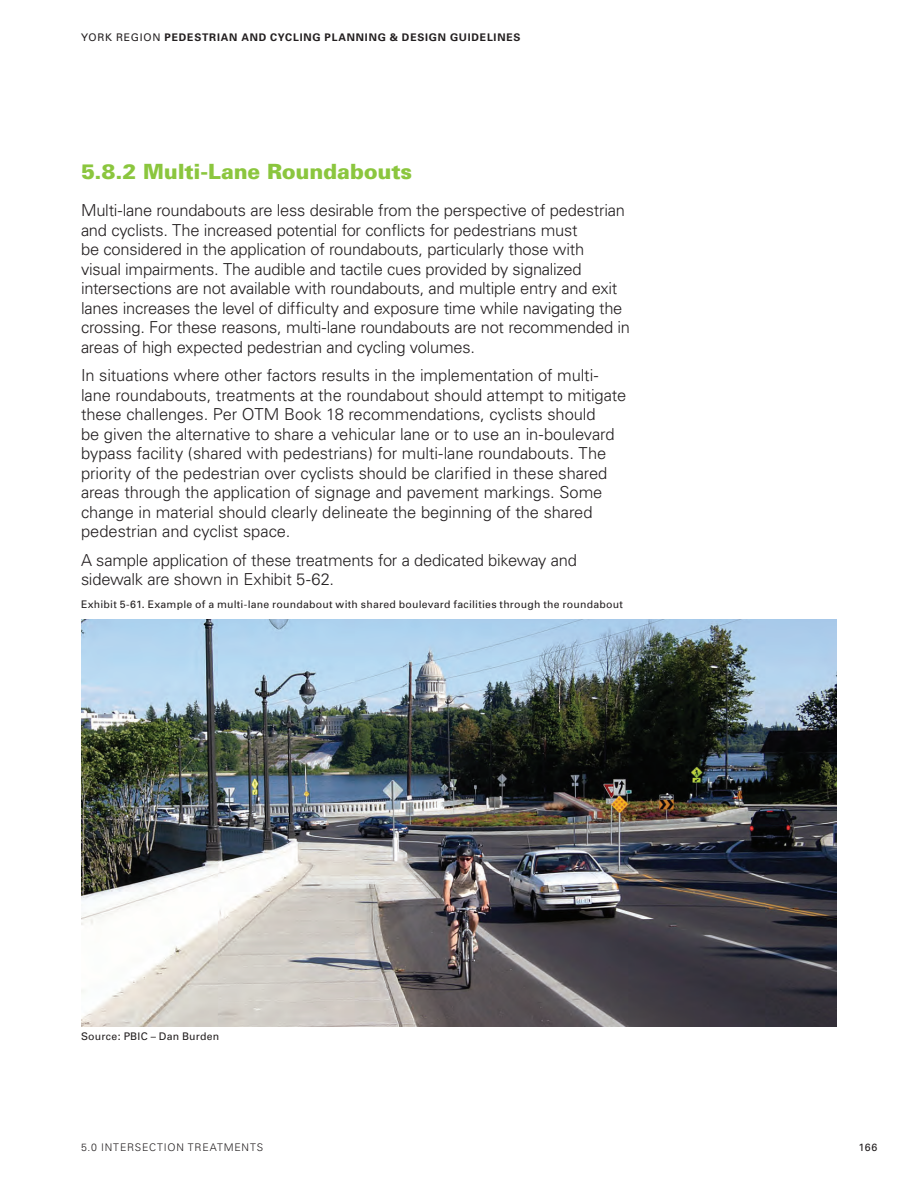
<style>
.page{position:relative;width:918px;height:1188px;background:#fff}
.page>*{position:absolute;margin:0;border:0;box-sizing:border-box;transform-origin:0 0}
.Header_2_1_1{font:900 21px "Univers";letter-spacing:-.01em;color:#8bc63e}
.Body{font:300 16.5px/19.5px "Univers";letter-spacing:-.01em;color:#231f20}
.Caption_1_RAlign{font:10.5px "Univers";letter-spacing:.02em;color:#231f20}
.t1{font:700 10.5px "Univers";letter-spacing:.075em;color:#231f20}
.t2{font:300 10.5px "Univers";letter-spacing:.075em;color:#231f20}
.s1{font-weight:400}
</style>
<div class="page">
<img style="left:81px;top:620px;width:756px;height:407px">
<p class="t1" style="left:81px;top:31px;width:441px"><span class="s1">YORK REGION</span> PEDESTRIAN AND CYCLING PLANNING &amp; DESIGN GUIDELINES</p>
<p class="Header_2_1_1" style="left:81px;top:158px;width:333px">5.8.2 Multi-Lane Roundabouts</p>
<p class="Body" style="left:81px;top:201px;width:551px">Multi-lane roundabouts are less desirable from the perspective of pedestrian and cyclists. The increased potential for conflicts for pedestrians must<br>be considered in the application of roundabouts, particularly those with<br>visual impairments. The audible and tactile cues provided by signalized intersections are not available with roundabouts, and multiple entry and exit lanes increases the level of difficulty and exposure time while navigating the crossing. For these reasons, multi-lane roundabouts are not recommended in areas of high expected pedestrian and cycling volumes.</p>
<p class="Body" style="left:81px;top:366px;width:547px">In situations where other factors results in the implementation of multi&shy;lane roundabouts, treatments at the roundabout should attempt to mitigate these challenges. Per OTM Book 18 recommendations, cyclists should<br>be given the alternative to share a vehicular lane or to use an in-boulevard bypass facility (shared with pedestrians) for multi-lane roundabouts. The priority of the pedestrian over cyclists should be clarified in these shared areas through the application of signage and pavement markings. Some change in material should clearly delineate the beginning of the shared pedestrian and cyclist space.</p>
<p class="Body" style="left:81px;top:550px;width:497px">A sample application of these treatments for a dedicated bikeway and sidewalk are shown in Exhibit 5-62.</p>
<p class="Caption_1_RAlign" style="left:81px;top:598px;width:543px">Exhibit 5-61. Example of a multi-lane roundabout with shared boulevard facilities through the roundabout</p>
<p class="Caption_1_RAlign" style="left:81px;top:1030px;width:140px">Source: PBIC – Dan Burden</p>
<p class="t2" style="left:81px;top:1140px;width:184px">5.0 INTERSECTION TREATMENTS</p>
<p class="Caption_1_RAlign" style="left:859px;top:1141px;width:20px">166</p>
</div>
